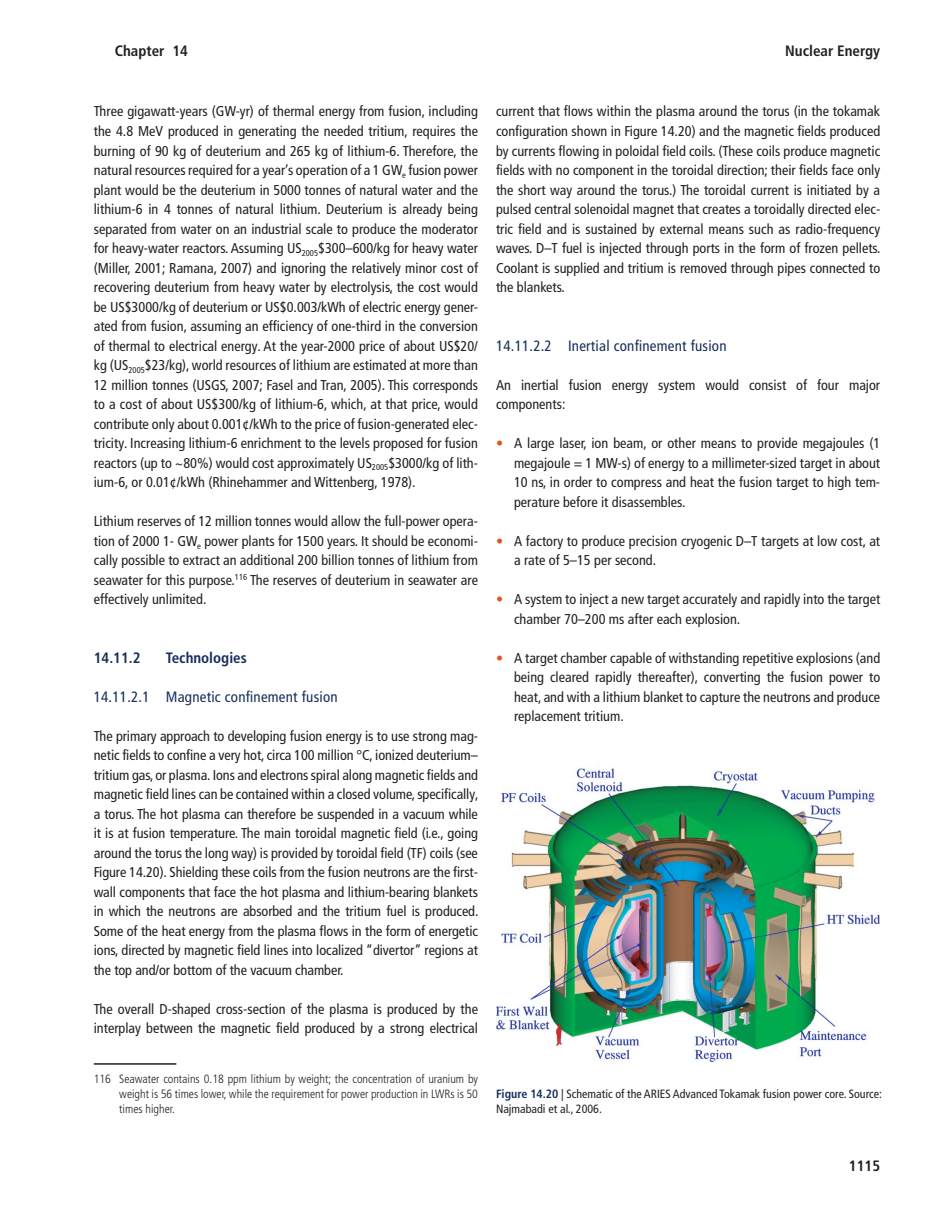
<style>
.page{position:relative;width:944px;height:1214px;background:#fff}
.page>*{position:absolute;margin:0;border:0;box-sizing:border-box;transform-origin:0 0}
.t1{font:condensed 15px "Frutiger LT Pro";letter-spacing:.015em;color:#172f5b}
.t2{font:700 condensed 15px "Frutiger LT Pro";color:#231f20}
.t3{font:700 condensed 15px "Frutiger LT Pro";color:#172f5b}
.t4{font:condensed 14.25px/19.5px "Frutiger LT Pro";color:#231f20;text-align:justify}
.t5{font:300 condensed 12px/15px "Frutiger LT Pro";color:#231f20;text-align:justify}
.t6{font:condensed 12px/15px "Frutiger LT Pro";color:#231f20}
.s1{font-family:"Frutiger LT Std";font-weight:300;color:#e45324}
.s2{font-family:"Frutiger LT Std";font-weight:700;color:#172f5b}
</style>
<div class="page">
<hr style="left:94px;top:1063px;width:82px;height:1px;background:#231f20">
<img style="left:496px;top:768px;width:383px;height:293px">
<p class="t2" style="left:115px;top:45px;width:75px">Chapter 14</p>
<p class="t2" style="left:785px;top:45px;width:96px">Nuclear Energy</p>
<p class="t4" style="left:94px;top:103px;width:386px">Three gigawatt-years (GW-yr) of thermal energy from fusion, including the 4.8 MeV produced in generating the needed tritium, requires the burning of 90 kg of deuterium and 265 kg of lithium-6. Therefore, the natural resources required for a year’s operation of a 1 GW <sub>e</sub> fusion power plant would be the deuterium in 5000 tonnes of natural water and the lithium-6 in 4 tonnes of natural lithium. Deuterium is already being separated from water on an industrial scale to produce the moderator for heavy-water reactors. Assuming US <sub>2005</sub> $300–600/kg for heavy water (Miller, 2001 ; Ramana, 2007 ) and ignoring the relatively minor cost of recovering deuterium from heavy water by electrolysis, the cost would be US$3000/kg of deuterium or US$0.003/kWh of electric energy gener&shy;ated from fusion, assuming an efficiency of one-third in the conversion of thermal to electrical energy. At the year-2000 price of about US$20/ kg (US <sub>2005</sub> $23/kg), world resources of lithium are estimated at more than 12 million tonnes (USGS, 2007 ; Fasel and Tran, 2005 ). This corresponds to a cost of about US$300/kg of lithium-6, which, at that price, would contribute only about 0.001¢/kWh to the price of fusion-generated elec&shy;tricity. Increasing lithium-6 enrichment to the levels proposed for fusion reactors (up to ~80%) would cost approximately US <sub>2005</sub> $3000/kg of lith&shy;ium-6, or 0.01¢/kWh (Rhinehammer and Wittenberg, 1978 ).</p>
<p class="t4" style="left:94px;top:512px;width:386px">Lithium reserves of 12 million tonnes would allow the full-power opera&shy;tion of 2000 1- GW <sub>e</sub> power plants for 1500 years. It should be economi&shy;cally possible to extract an additional 200 billion tonnes of lithium from seawater for this purpose. <sup>116</sup> The reserves of deuterium in seawater are effectively unlimited.</p>
<p class="t3" style="left:94px;top:651px;width:48px">14.11.2</p>
<p class="t3" style="left:166px;top:651px;width:82px">Technologies</p>
<p class="t1" style="left:94px;top:690px;width:245px">14.11.2.1 Magnetic confinement fusion</p>
<p class="t4" style="left:94px;top:727px;width:386px">The primary approach to developing fusion energy is to use strong mag&shy;netic fields to confine a very hot, circa 100 million °C, ionized deuterium– tritium gas, or plasma. Ions and electrons spiral along magnetic fields and magnetic field lines can be contained within a closed volume, specifically, a torus. The hot plasma can therefore be suspended in a vacuum while it is at fusion temperature. The main toroidal magnetic field (i.e., going around the torus the long way) is provided by toroidal field (TF) coils (see Figure 14.20 ). Shielding these coils from the fusion neutrons are the first&shy;wall components that face the hot plasma and lithium-bearing blankets in which the neutrons are absorbed and the tritium fuel is produced.<br>Some of the heat energy from the plasma flows in the form of energetic ions, directed by magnetic field lines into localized “divertor” regions at the top and/or bottom of the vacuum chamber.</p>
<p class="t4" style="left:94px;top:1000px;width:386px">The overall D-shaped cross-section of the plasma is produced by the interplay between the magnetic field produced by a strong electrical</p>
<p class="t5" style="left:119px;top:1072px;width:360px;text-indent:-26px">116 Seawater contains 0.18 ppm lithium by weight; the concentration of uranium by weight is 56 times lower, while the requirement for power production in LWRs is 50 times higher.</p>
<p class="t4" style="left:496px;top:103px;width:386px">current that flows within the plasma around the torus (in the tokamak configuration shown in Figure 14.20 ) and the magnetic fields produced by currents flowing in poloidal field coils. (These coils produce magnetic fields with no component in the toroidal direction; their fields face only the short way around the torus.) The toroidal current is initiated by a pulsed central solenoidal magnet that creates a toroidally directed elec&shy;tric field and is sustained by external means such as radio-frequency waves. D–T fuel is injected through ports in the form of frozen pellets.<br>Coolant is supplied and tritium is removed through pipes connected to the blankets.</p>
<p class="t1" style="left:496px;top:339px;width:232px">14.11.2.2 Inertial confinement fusion</p>
<p class="t4" style="left:496px;top:376px;width:386px">An inertial fusion energy system would consist of four major components:</p>
<p class="t4" style="left:514px;top:434px;width:368px;text-indent:-18px"><span class="s1">•</span> A large laser, ion beam, or other means to provide megajoules (1 megajoule = 1 MW-s) of energy to a millimeter-sized target in about 10 ns, in order to compress and heat the fusion target to high tem&shy;perature before it disassembles.</p>
<p class="t4" style="left:514px;top:532px;width:368px;text-indent:-18px"><span class="s1">•</span> A factory to produce precision cryogenic D–T targets at low cost, at a rate of 5–15 per second.</p>
<p class="t4" style="left:514px;top:590px;width:368px;text-indent:-18px"><span class="s1">•</span> A system to inject a new target accurately and rapidly into the target chamber 70–200 ms after each explosion.</p>
<p class="t4" style="left:514px;top:649px;width:368px;text-indent:-18px"><span class="s1">•</span> A target chamber capable of withstanding repetitive explosions (and being cleared rapidly thereafter), converting the fusion power to heat, and with a lithium blanket to capture the neutrons and produce replacement tritium.</p>
<p class="t6" style="left:496px;top:1087px;width:387px"><span class="s2">Figure 14.20</span> | Schematic of the ARIES Advanced Tokamak fusion power core. Source:<br>Najmabadi et al., 2006 .</p>
<p class="t2" style="left:849px;top:1160px;width:33px">1115</p>
</div>
